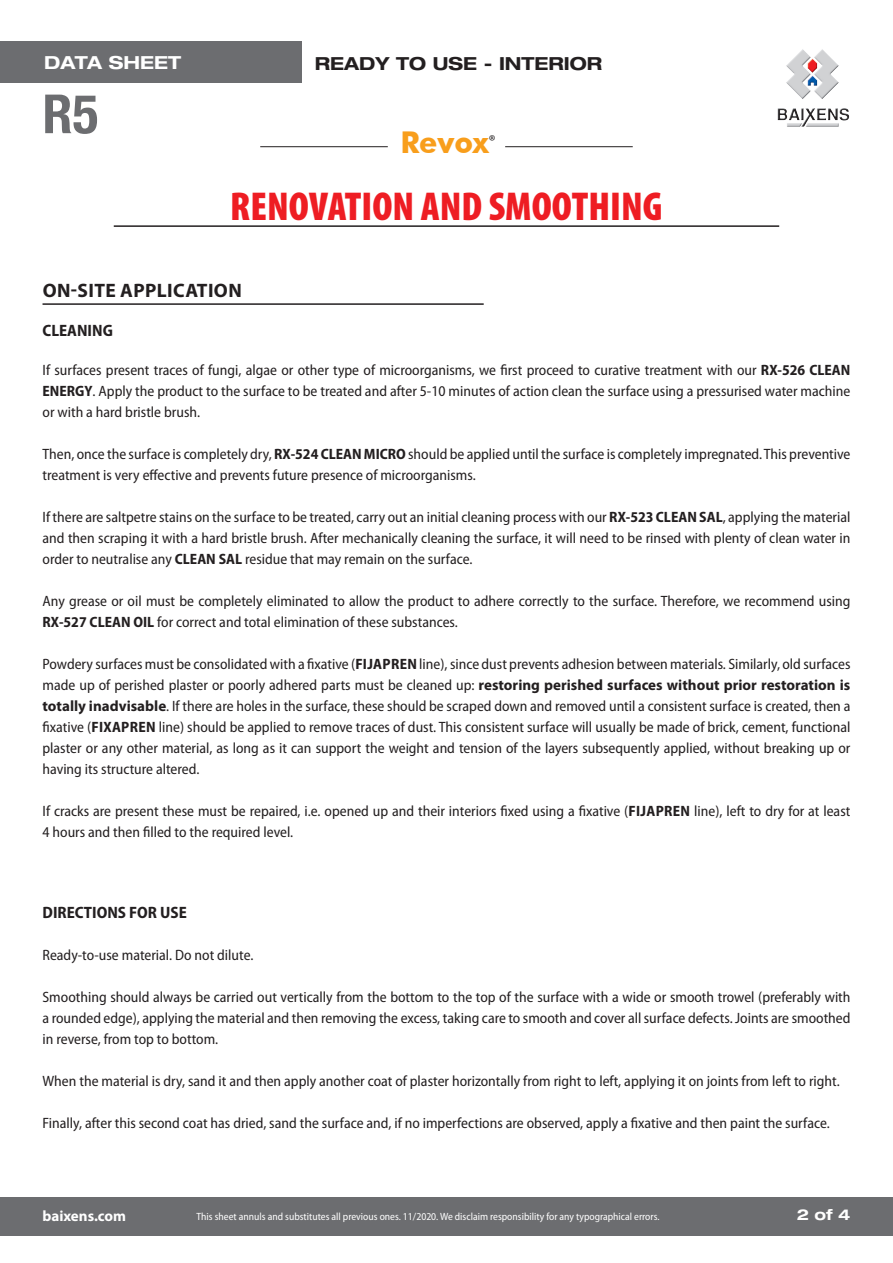
<style>
.page{position:relative;width:893px;height:1263px;background:#fff}
.page>*{position:absolute;margin:0;border:0;box-sizing:border-box;transform-origin:0 0}
.t1{font:700 condensed 54px "Helvetica Neue LT Com";color:#6c6d70}
.t2{font:900 condensed 40.5px "Myriad Pro";color:#ee1d23}
.t3{font:700 30px "Futura BT";letter-spacing:-.01em;color:#f89e1c}
.t4{font:700 19.5px "Myriad Pro";letter-spacing:.02em;color:#231f20}
.t5{font:700 expanded 18px "Helvetica Neue";color:#231f20}
.t6{font:700 expanded 18px "Helvetica Neue";color:#fff}
.t7{font:700 semi-condensed 16.5px "Myriad Pro";color:#231f20}
.t8{font:semi-condensed 15px/21px "Myriad Pro";color:#231f20;text-align:justify}
.t9{font:700 15px "Myriad Pro";color:#fff}
.t10{font:700 expanded 15px "Helvetica Neue";color:#fff}
.t11{font:semi-condensed 10.5px "Myriad Pro";color:#fff}
.s1{font-family:"Minion Pro";font-weight:400;font-size:21px;color:#231f20}
.s2{font-weight:700}
.s3{font-weight:700;font-stretch:normal}
</style>
<div class="page">
<div style="left:0;top:42px;width:301px;height:41px;background:#6c6d70"></div>
<hr style="left:114px;top:225px;width:665px;height:2px;background:#231f20">
<img style="left:777px;top:49px;width:72px;height:78px">
<hr style="left:260px;top:146px;width:128px;height:1px;background:#231f20">
<hr style="left:505px;top:146px;width:128px;height:1px;background:#231f20">
<div style="left:0;top:1196px;width:893px;height:39px;background:#6c6d70"></div>
<hr style="left:43px;top:303px;width:441px;height:2px;background:#231f20">
<p class="t6" style="left:44px;top:51px;width:138px">DATA SHEET</p>
<p class="t5" style="left:315px;top:53px;width:289px">READY TO USE - INTERIOR</p>
<h1 class="t1" style="left:43px;top:82px;width:57px">R5</h1>
<h3 class="t3" style="left:401px;top:124px;width:96px">Revox<span class="s1">®</span></h3>
<h2 class="t2" style="left:230px;top:184px;width:434px">RENOVATION AND SMOOTHING</h2>
<h3 class="t4" style="left:43px;top:278px;width:201px">ON-SITE APPLICATION</h3>
<p class="t7" style="left:43px;top:321px;width:72px">CLEANING</p>
<p class="t8" style="left:43px;top:359px;width:809px">If surfaces present traces of fungi, algae or other type of microorganisms, we first proceed to curative treatment with our <span class="s2">RX-526 CLEAN ENERGY</span>. Apply the product to the surface to be treated and after 5-10 minutes of action clean the surface using a pressurised water machine or with a hard bristle brush.</p>
<p class="t8" style="left:43px;top:443px;width:809px">Then, once the surface is completely dry, <span class="s2">RX-524 CLEAN MICRO</span> should be applied until the surface is completely impregnated. This preventive treatment is very effective and prevents future presence of microorganisms.</p>
<p class="t8" style="left:43px;top:506px;width:809px">If there are saltpetre stains on the surface to be treated, carry out an initial cleaning process with our <span class="s2">RX-523 CLEAN SAL</span>, applying the material and then scraping it with a hard bristle brush. After mechanically cleaning the surface, it will need to be rinsed with plenty of clean water in order to neutralise any <span class="s2">CLEAN SAL</span> residue that may remain on the surface.</p>
<p class="t8" style="left:43px;top:590px;width:809px">Any grease or oil must be completely eliminated to allow the product to adhere correctly to the surface. Therefore, we recommend using<br><span class="s2">RX-527 CLEAN OIL</span> for correct and total elimination of these substances.</p>
<p class="t8" style="left:43px;top:653px;width:809px">Powdery surfaces must be consolidated with a fixative (<span class="s2">FIJAPREN</span> line), since dust prevents adhesion between materials. Similarly, old surfaces made up of perished plaster or poorly adhered parts must be cleaned up: <span class="s3">restoring perished surfaces without prior restoration is totally inadvisable</span>. If there are holes in the surface, these should be scraped down and removed until a consistent surface is created, then a fixative (<span class="s2">FIXAPREN</span> line) should be applied to remove traces of dust. This consistent surface will usually be made of brick, cement, functional plaster or any other material, as long as it can support the weight and tension of the layers subsequently applied, without breaking up or having its structure altered.</p>
<p class="t8" style="left:43px;top:800px;width:809px">If cracks are present these must be repaired, i.e. opened up and their interiors fixed using a fixative (<span class="s2">FIJAPREN</span> line), left to dry for at least<br>4 hours and then filled to the required level.</p>
<p class="t7" style="left:43px;top:903px;width:146px">DIRECTIONS FOR USE</p>
<p class="t8" style="left:43px;top:945px;width:212px">Ready-to-use material. Do not dilute.</p>
<p class="t8" style="left:43px;top:987px;width:809px">Smoothing should always be carried out vertically from the bottom to the top of the surface with a wide or smooth trowel (preferably with a rounded edge), applying the material and then removing the excess, taking care to smooth and cover all surface defects. Joints are smoothed in reverse, from top to bottom.</p>
<p class="t8" style="left:43px;top:1071px;width:799px">When the material is dry, sand it and then apply another coat of plaster horizontally from right to left, applying it on joints from left to right.</p>
<p class="t8" style="left:43px;top:1113px;width:789px">Finally, after this second coat has dried, sand the surface and, if no imperfections are observed, apply a fixative and then paint the surface.</p>
<p class="t9" style="left:43px;top:1206px;width:85px">baixens.com</p>
<p class="t11" style="left:196px;top:1211px;width:465px">This sheet annuls and substitutes all previous ones. 11/2020. We disclaim responsibility for any typographical errors.</p>
<p class="t10" style="left:797px;top:1206px;width:55px">2 of 4</p>
</div>
